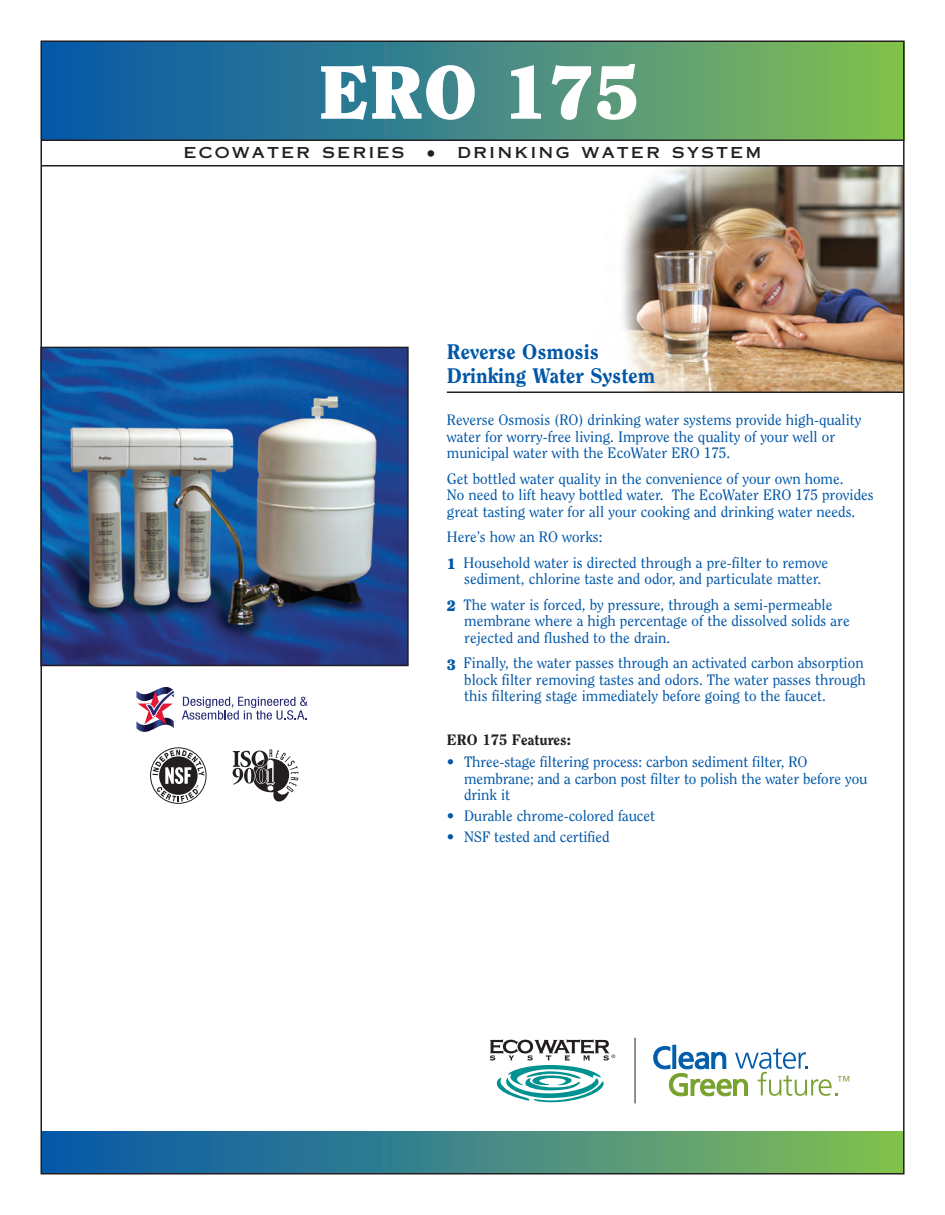
<style>
.page{position:relative;width:945px;height:1215px;background:#fff}
.page>*{position:absolute;margin:0;border:0;box-sizing:border-box;transform-origin:0 0}
.t1{font:900 75px "Clearface";color:#fff}
.t2{font:800 21px/24px "Clearface";color:#0157a8}
.t3{font:18px "Copperplate Thirty One AB";letter-spacing:.115em;color:#231f20}
.t4{font:15px/16.5px "Clearface";color:#0157a8}
.t5{font:800 15px "Clearface";color:#231f20}
.s1{font-weight:900}
</style>
<div class="page">
<img style="left:597px;top:166px;width:305px;height:226px">
<div style="left:41px;top:1131px;width:862px;height:43px;background:linear-gradient(to right,#0255b0,#83be56)"></div>
<div style="left:42px;top:41px;width:862px;height:100px;background:linear-gradient(to right,#0254af,#82bc56)"></div>
<hr style="left:41px;top:140px;width:862px;height:1px;background:#231f20">
<hr style="left:42px;top:165px;width:862px;height:1px;background:#231f20">
<img style="left:43px;top:350px;width:363px;height:313px">
<div style="left:40px;top:347px;width:369px;height:319px;border:2px solid #231f20"></div>
<hr style="left:447px;top:392px;width:456px;height:1px;background:#231f20">
<svg style="left:490px;top:1039px;width:125px;height:63px"></svg>
<hr style="left:635px;top:1038px;width:1px;height:65px;background:#231f20">
<div style="left:673px;top:1045px;width:3px;height:24px;border:1px solid #015dab"></div>
<svg style="left:653px;top:1046px;width:196px;height:50px"></svg>
<svg style="left:182px;top:697px;width:126px;height:23px"></svg>
<svg style="left:136px;top:687px;width:39px;height:45px"></svg>
<svg style="left:150px;top:748px;width:56px;height:56px"></svg>
<svg style="left:232px;top:750px;width:66px;height:52px"></svg>
<h1 class="t1" style="left:319px;top:62px;width:322px">ERO 175</h1>
<p class="t3" style="left:184px;top:145px;width:579px">ECOWATER SERIES • DRINKING WATER SYSTEM</p>
<h2 class="t2" style="left:447px;top:341px;width:210px">Reverse Osmosis<br>Drinking Water System</h2>
<p class="t4" style="left:447px;top:413px;width:416px">Reverse Osmosis (RO) drinking water systems provide high-quality water for worry-free living. Improve the quality of your well or municipal water with the EcoWater ERO 175.</p>
<p class="t4" style="left:447px;top:471px;width:428px">Get bottled water quality in the convenience of your own home.<br>No need to lift heavy bottled water. The EcoWater ERO 175 provides great tasting water for all your cooking and drinking water needs.</p>
<p class="t4" style="left:447px;top:525px;width:383px;line-height:25.5px">Here’s how an RO works:<br><span class="s1">1</span> Household water is directed through a pre-filter to remove</p>
<p class="t4" style="left:447px;top:567px;width:387px;line-height:25.5px;text-align:center">sediment, chlorine taste and odor, and particulate matter.<br><span class="s1">2</span> The water is forced, by pressure, through a semi-permeable</p>
<p class="t4" style="left:464px;top:614px;width:387px">membrane where a high percentage of the dissolved solids are rejected and flushed to the drain.</p>
<p class="t4" style="left:464px;top:656px;width:403px;text-indent:-17px"><span class="s1">3</span> Finally, the water passes through an activated carbon absorption block filter removing tastes and odors. The water passes through this filtering stage immediately before going to the faucet.</p>
<p class="t5" style="left:447px;top:734px;width:126px">ERO 175 Features:</p>
<p class="t4" style="left:464px;top:755px;width:405px;text-indent:-17px">• Three-stage filtering process: carbon sediment filter, RO membrane; and a carbon post filter to polish the water before you drink it</p>
<p class="t4" style="left:447px;top:809px;width:210px">• Durable chrome-colored faucet</p>
<p class="t4" style="left:447px;top:830px;width:164px">• NSF tested and certified</p>
</div>
